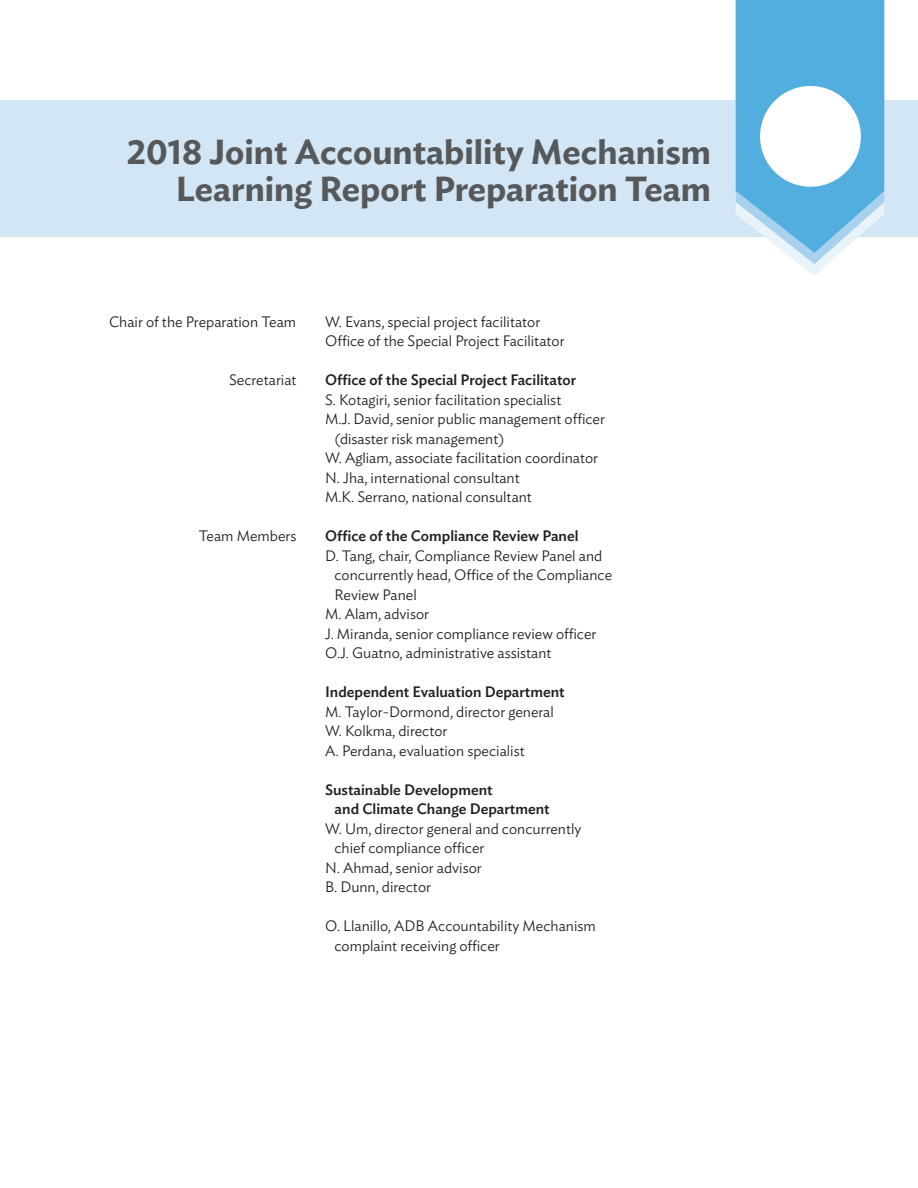
<style>
.page{position:relative;width:918px;height:1188px;background:#fff}
.page>*{position:absolute;margin:0;border:0;box-sizing:border-box;transform-origin:0 0}
.t1{font:600 34.5px/37.5px "Ideal Sans";color:#57585a;text-align:right}
.t2{font:300 15px/19.5px "Ideal Sans";color:#231f20}
.t3{font:500 15px/19.5px "Ideal Sans";color:#231f20}
</style>
<div class="page">
<div style="left:0;top:100px;width:918px;height:137px;background:#d2e6f5"></div>
<svg style="left:736px;top:0;width:148px;height:276px;background:#74bee4"></svg>
<div style="left:760px;top:86px;width:101px;height:101px;background:#fff;border-radius:50%"></div>
<h1 class="t1" style="left:127px;top:130px;width:586px">2018 Joint Accountability Mechanism<br>Learning Report Preparation Team</h1>
<p class="t2" style="left:109px;top:311px;width:189px">Chair of the Preparation Team</p>
<p class="t2" style="left:325px;top:311px;width:241px">W. Evans, special project facilitator<br>Office of the Special Project Facilitator</p>
<p class="t2" style="left:229px;top:369px;width:69px">Secretariat</p>
<p class="t3" style="left:325px;top:369px;width:253px">Office of the Special Project Facilitator</p>
<p class="t2" style="left:325px;top:389px;width:238px">S. Kotagiri, senior facilitation specialist</p>
<p class="t2" style="left:325px;top:408px;width:281px">M.J. David, senior public management officer</p>
<p class="t2" style="left:334px;top:428px;width:171px">(disaster risk management)</p>
<p class="t2" style="left:325px;top:447px;width:275px">W. Agliam, associate facilitation coordinator</p>
<p class="t2" style="left:325px;top:467px;width:196px">N. Jha, international consultant</p>
<p class="t2" style="left:325px;top:486px;width:208px">M.K. Serrano, national consultant</p>
<p class="t2" style="left:199px;top:525px;width:99px">Team Members</p>
<p class="t3" style="left:325px;top:525px;width:255px">Office of the Compliance Review Panel</p>
<p class="t2" style="left:325px;top:545px;width:279px">D. Tang, chair, Compliance Review Panel and</p>
<p class="t2" style="left:334px;top:564px;width:279px">concurrently head, Office of the Compliance</p>
<p class="t2" style="left:334px;top:584px;width:84px">Review Panel</p>
<p class="t2" style="left:325px;top:603px;width:106px">M. Alam, advisor</p>
<p class="t2" style="left:325px;top:623px;width:273px">J. Miranda, senior compliance review officer</p>
<p class="t2" style="left:325px;top:642px;width:228px">O.J. Guatno, administrative assistant</p>
<p class="t3" style="left:109px;top:681px;width:45px">I</p>
<p class="t3" style="left:330px;top:681px;width:236px">ndependent Evaluation Department</p>
<p class="t2" style="left:325px;top:701px;width:230px">M. Taylor-Dormond, director general<br>W. Kolkma, director<br>A. Perdana, evaluation specialist</p>
<p class="t3" style="left:333px;top:779px;width:218px">ustainable Development<br>and Climate Change Department</p>
<p class="t2" style="left:325px;top:818px;width:258px">W. Um, director general and concurrently</p>
<p class="t2" style="left:334px;top:837px;width:152px">chief compliance officer</p>
<p class="t2" style="left:325px;top:857px;width:158px">N. Ahmad, senior advisor</p>
<p class="t2" style="left:325px;top:876px;width:107px">B. Dunn, director</p>
<p class="t2" style="left:334px;top:915px;width:263px;text-indent:-9px">O. Llanillo, ADB Accountability Mechanism complaint receiving officer</p>
</div>
